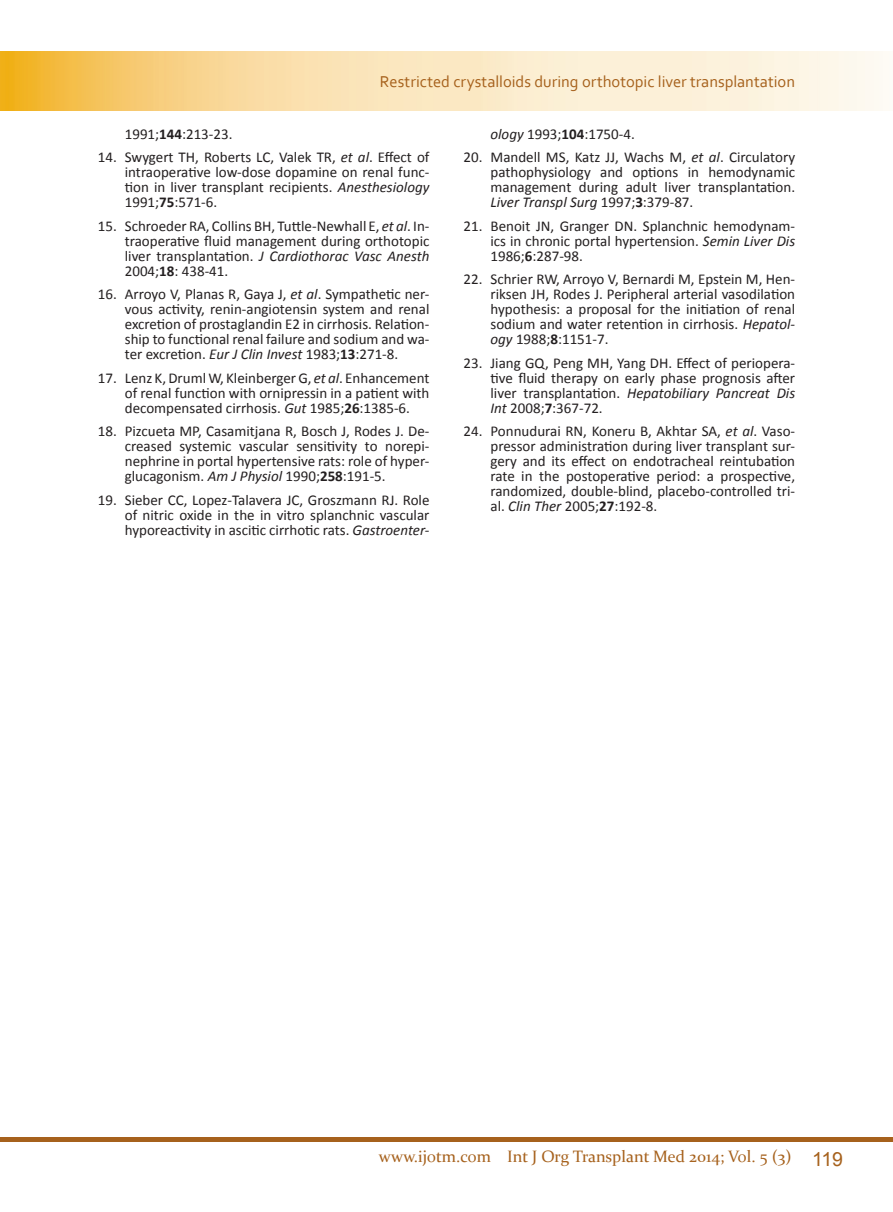
<style>
.page{position:relative;width:893px;height:1212px;background:#fff}
.page>*{position:absolute;margin:0;border:0;box-sizing:border-box;transform-origin:0 0}
.Running_Title{font:16.5px "Corbel";color:#a6611c}
.t1{font:16.5px "Constantia";color:#a6611c}
.t2{font:15px/15px "Calibri";color:#231f20;text-align:justify}
.s1{font-weight:700}
.s2{font-style:italic}
.s3{font-family:"Arial";font-size:19.5px}
</style>
<div class="page">
<div style="left:0;top:1137px;width:893px;height:5px;background:#a6611c"></div>
<img style="left:0;top:52px;width:883px;height:59px">
<p class="Running_Title" style="left:380px;top:72px;width:417px">Restricted crystalloids during orthotopic liver transplantation</p>
<p class="t2" style="left:125px;top:126px;width:109px">1991;<span class="s1">144</span>:213-23.</p>
<p class="t2" style="left:125px;top:150px;width:306px;text-indent:-27px">14. Swygert TH, Roberts LC, Valek TR, <span class="s2">et al</span>. Effect of intraoperative low-dose dopamine on renal func&shy;tion in liver transplant recipients. <span class="s2">Anesthesiology </span>1991;<span class="s1">75</span>:571-6.</p>
<p class="t2" style="left:125px;top:218px;width:306px;text-indent:-27px">15. Schroeder RA, Collins BH, Tuttle-Newhall E, <span class="s2">et al</span>. In&shy;traoperative fluid management during orthotopic liver transplantation. <span class="s2">J Cardiothorac Vasc Anesth </span>2004;<span class="s1">18</span>: 438-41.</p>
<p class="t2" style="left:125px;top:287px;width:306px;text-indent:-27px">16. Arroyo V, Planas R, Gaya J, <span class="s2">et al</span>. Sympathetic ner&shy;vous activity, renin-angiotensin system and renal excretion of prostaglandin E2 in cirrhosis. Relation&shy;ship to functional renal failure and sodium and wa&shy;ter excretion. <span class="s2">Eur J Clin Invest</span> 1983;<span class="s1">13</span>:271-8.</p>
<p class="t2" style="left:125px;top:370px;width:306px;text-indent:-27px">17. Lenz K, Druml W, Kleinberger G, <span class="s2">et al</span>. Enhancement of renal function with ornipressin in a patient with decompensated cirrhosis. <span class="s2">Gut</span> 1985;<span class="s1">26</span>:1385-6.</p>
<p class="t2" style="left:125px;top:424px;width:306px;text-indent:-27px">18. Pizcueta MP, Casamitjana R, Bosch J, Rodes J. De&shy;creased systemic vascular sensitivity to norepi&shy;nephrine in portal hypertensive rats: role of hyper&shy;glucagonism. <span class="s2">Am J Physiol</span> 1990;<span class="s1">258</span>:191-5.</p>
<p class="t2" style="left:125px;top:492px;width:306px;text-indent:-27px">19. Sieber CC, Lopez-Talavera JC, Groszmann RJ. Role of nitric oxide in the in vitro splanchnic vascular hyporeactivity in ascitic cirrhotic rats. <span class="s2">Gastroenter-</span></p>
<p class="t2" style="left:490px;top:126px;width:146px"><span class="s2">ology</span> 1993;<span class="s1">104</span>:1750-4.</p>
<p class="t2" style="left:490px;top:150px;width:306px;text-indent:-27px">20. Mandell MS, Katz JJ, Wachs M, <span class="s2">et al</span>. Circulatory pathophysiology and options in hemodynamic management during adult liver transplantation.<br><span class="s2">Liver Transpl Surg</span> 1997;<span class="s1">3</span>:379-87.</p>
<p class="t2" style="left:490px;top:218px;width:306px;text-indent:-27px">21. Benoit JN, Granger DN. Splanchnic hemodynam&shy;ics in chronic portal hypertension. <span class="s2">Semin Liver Dis </span>1986;<span class="s1">6</span>:287-98.</p>
<p class="t2" style="left:490px;top:272px;width:306px;text-indent:-27px">22. Schrier RW, Arroyo V, Bernardi M, Epstein M, Hen&shy;riksen JH, Rodes J. Peripheral arterial vasodilation hypothesis: a proposal for the initiation of renal sodium and water retention in cirrhosis. <span class="s2">Hepatol&shy;ogy</span> 1988;<span class="s1">8</span>:1151-7.</p>
<p class="t2" style="left:490px;top:355px;width:306px;text-indent:-27px">23. Jiang GQ, Peng MH, Yang DH. Effect of periopera&shy;tive fluid therapy on early phase prognosis after liver transplantation. <span class="s2">Hepatobiliary Pancreat Dis Int</span> 2008;<span class="s1">7</span>:367-72.</p>
<p class="t2" style="left:490px;top:424px;width:306px;text-indent:-27px">24. Ponnudurai RN, Koneru B, Akhtar SA, <span class="s2">et al</span>. Vaso&shy;pressor administration during liver transplant sur&shy;gery and its effect on endotracheal reintubation rate in the postoperative period: a prospective, randomized, double-blind, placebo-controlled tri&shy;al. <span class="s2">Clin Ther</span> 2005;<span class="s1">27</span>:192-8.</p>
<p class="t1" style="left:379px;top:1145px;width:466px">www.ijotm.com Int J Org Transplant Med 2014; Vol. 5 (3) <span class="s3">119</span></p>
</div>
